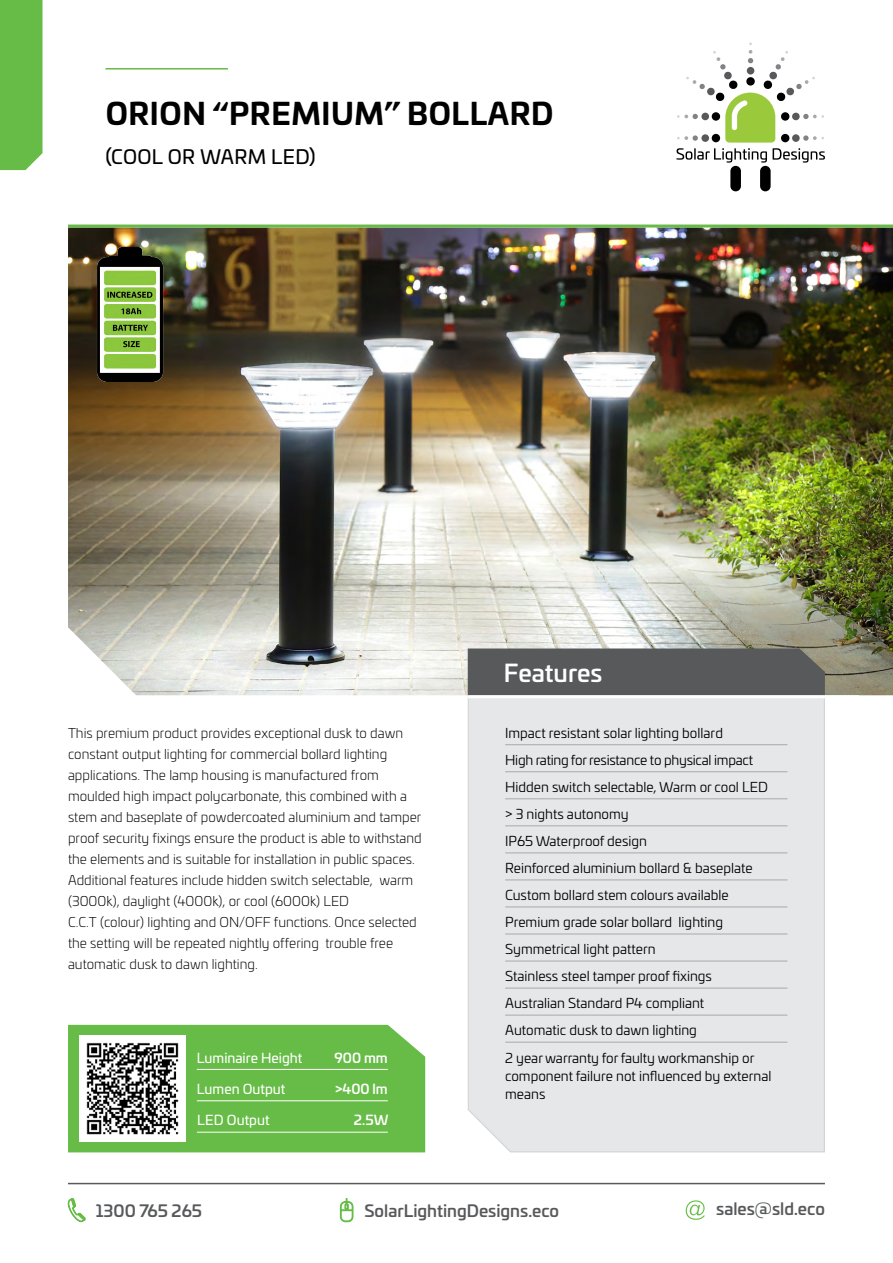
<style>
.page{position:relative;width:893px;height:1263px;background:#fff}
.page>*{position:absolute;margin:0;border:0;box-sizing:border-box;transform-origin:0 0}
.t1{font:700 30px "Univia Pro";letter-spacing:.02em;color:#000}
.t2{font:500 24px "Univia Pro";color:#fff}
.t3{font:19.5px "Univia Pro";letter-spacing:.015em;color:#000}
.t4{font:500 16.5px "Univia Pro";color:#58595b}
.t5{font:300 13.5px/21px "Univia Pro";color:#000}
.t6{font:13.5px/27px "Univia Pro";color:#000}
.t7{font:13.5px "Univia Pro";color:#fff}
.t8{font:500 13.5px "Univia Pro";color:#fff}
</style>
<div class="page">
<img style="left:68px;top:228px;width:825px;height:467px">
<hr style="left:105px;top:68px;width:123px;height:2px;background:#66bc46">
<div style="left:467px;top:680px;width:358px;height:473px;background:#e6e7e8"></div>
<div style="left:68px;top:1025px;width:357px;height:127px;background:#66bc46"></div>
<hr style="left:505px;top:744px;width:282px;height:1px;background:#a7a9ac">
<hr style="left:505px;top:771px;width:282px;height:1px;background:#a7a9ac">
<hr style="left:505px;top:798px;width:282px;height:1px;background:#a7a9ac">
<hr style="left:505px;top:825px;width:282px;height:1px;background:#a7a9ac">
<hr style="left:505px;top:852px;width:282px;height:1px;background:#a7a9ac">
<hr style="left:505px;top:879px;width:282px;height:1px;background:#a7a9ac">
<hr style="left:505px;top:906px;width:282px;height:1px;background:#a7a9ac">
<hr style="left:505px;top:934px;width:282px;height:1px;background:#a7a9ac">
<hr style="left:505px;top:961px;width:282px;height:1px;background:#a7a9ac">
<hr style="left:505px;top:988px;width:282px;height:1px;background:#a7a9ac">
<hr style="left:505px;top:1015px;width:282px;height:1px;background:#a7a9ac">
<hr style="left:505px;top:1042px;width:282px;height:1px;background:#a7a9ac">
<div style="left:468px;top:648px;width:357px;height:47px;background:#58595b"></div>
<div style="left:0;top:0;width:43px;height:170px;background:#66bc46"></div>
<hr style="left:468px;top:695px;width:391px;height:3px;background:#fff">
<hr style="left:68px;top:225px;width:825px;height:3px;background:#66bc46">
<svg style="left:340px;top:1198px;width:13px;height:24px"></svg>
<svg style="left:68px;top:1198px;width:18px;height:24px"></svg>
<svg style="left:686px;top:1200px;width:19px;height:20px"></svg>
<hr style="left:68px;top:1183px;width:757px;height:1px;background:#58595b">
<div style="left:730px;top:166px;width:11px;height:25px;background:#000;border-radius:5px"></div>
<div style="left:760px;top:166px;width:11px;height:25px;background:#000;border-radius:5px"></div>
<svg style="left:676px;top:43px;width:149px;height:120px"></svg>
<div style="left:80px;top:1035px;width:106px;height:107px;background:#fff"></div>
<img style="left:86px;top:1042px;width:93px;height:93px">
<hr style="left:197px;top:1069px;width:191px;height:1px;background:#fff">
<hr style="left:197px;top:1100px;width:191px;height:1px;background:#fff">
<hr style="left:197px;top:1132px;width:191px;height:1px;background:#fff">
<img style="left:97px;top:247px;width:66px;height:135px">
<h1 class="t1" style="left:106px;top:89px;width:449px">ORION “PREMIUM” BOLLARD</h1>
<h3 class="t3" style="left:105px;top:142px;width:212px">(COOL OR WARM LED)</h3>
<p class="t5" style="left:68px;top:722px;width:355px">This premium product provides exceptional dusk to dawn constant output lighting for commercial bollard lighting applications. The lamp housing is manufactured from moulded high impact polycarbonate, this combined with a stem and baseplate of powdercoated aluminium and tamper proof security fixings ensure the product is able to withstand the elements and is suitable for installation in public spaces.<br>Additional features include hidden switch selectable, warm (3000k), daylight (4000k), or cool (6000k) LED<br>C.C.T (colour) lighting and ON/OFF functions. Once selected the setting will be repeated nightly offering trouble free automatic dusk to dawn lighting.</p>
<p class="t7" style="left:197px;top:1047px;width:107px">Luminaire Height</p>
<p class="t8" style="left:335px;top:1047px;width:55px">900 mm</p>
<p class="t7" style="left:197px;top:1079px;width:90px">Lumen Output</p>
<p class="t8" style="left:335px;top:1078px;width:54px">&gt;400 lm</p>
<p class="t7" style="left:197px;top:1110px;width:74px">LED Output</p>
<p class="t8" style="left:354px;top:1110px;width:36px">2.5W</p>
<h2 class="t2" style="left:504px;top:654px;width:100px">Features</h2>
<p class="t6" style="left:505px;top:719px;width:264px">Impact resistant solar lighting bollard<br>High rating for resistance to physical impact Hidden switch selectable, Warm or cool LED &gt; 3 nights autonomy<br>IP65 Waterproof design<br>Reinforced aluminium bollard &amp; baseplate Custom bollard stem colours available Premium grade solar bollard lighting Symmetrical light pattern<br>Stainless steel tamper proof fixings Australian Standard P4 compliant Automatic dusk to dawn lighting<br>2 year warranty for faulty workmanship or</p>
<p class="t6" style="left:505px;top:1066px;width:268px;line-height:18px">component failure not influenced by external means</p>
<p class="t4" style="left:96px;top:1198px;width:108px">1300 765 265</p>
<p class="t4" style="left:364px;top:1198px;width:196px">SolarLightingDesigns.eco</p>
<p class="t4" style="left:716px;top:1196px;width:110px">sales@sld.eco</p>
</div>
